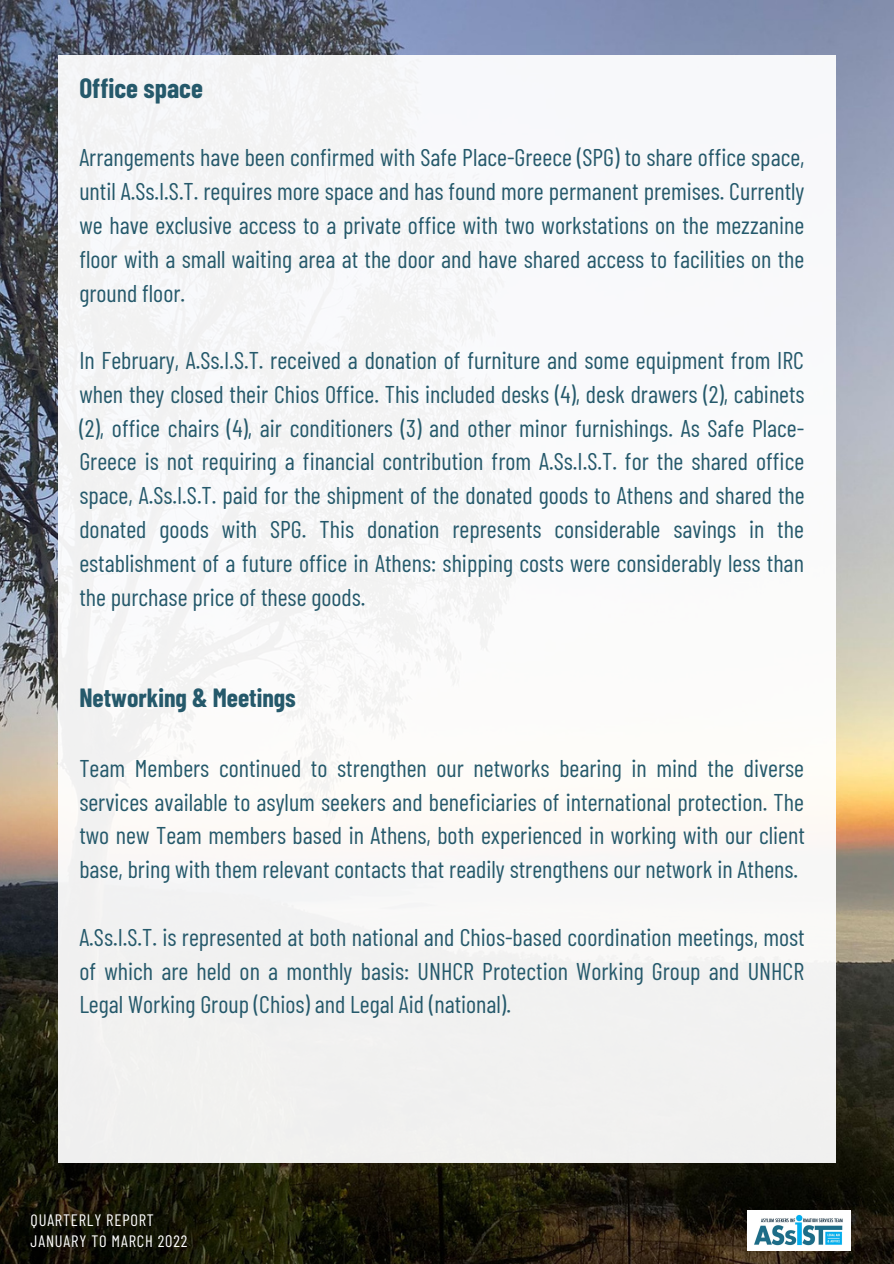
<style>
.page{position:relative;width:894px;height:1264px;background:#fff}
.page>*{position:absolute;margin:0;border:0;box-sizing:border-box;transform-origin:0 0}
.t1{font:700 27.3px "Barlow Condensed";color:#25596b}
.t2{font:700 25.8px "Barlow Condensed";color:#25596b}
.t3{font:24.3px/33.8px "Barlow Condensed";color:#25596b;text-align:justify}
.t4{font:16.5px "Barlow Condensed";letter-spacing:.05em;color:#fff}
</style>
<div class="page">
<img style="left:0;top:0;width:893px;height:1263px">
<img style="left:747px;top:1210px;width:102px;height:40px">
<div style="left:58px;top:55px;width:777px;height:1107px;background:#f7f8f7"></div>
<p class="t1" style="left:79px;top:70px;width:125px">Office space</p>
<p class="t3" style="left:79px;top:140px;width:726px">Arrangements have been confirmed with Safe Place-Greece (SPG) to share office space, until A.Ss.I.S.T. requires more space and has found more permanent premises. Currently we have exclusive access to a private office with two workstations on the mezzanine floor with a small waiting area at the door and have shared access to facilities on the ground floor.</p>
<p class="t3" style="left:79px;top:342px;width:726px">In February, A.Ss.I.S.T. received a donation of furniture and some equipment from IRC when they closed their Chios Office. This included desks (4), desk drawers (2), cabinets (2), office chairs (4), air conditioners (3) and other minor furnishings. As Safe Place-Greece is not requiring a financial contribution from A.Ss.I.S.T. for the shared office space, A.Ss.I.S.T. paid for the shipment of the donated goods to Athens and shared the donated goods with SPG. This donation represents considerable savings in the establishment of a future office in Athens: shipping costs were considerably less than the purchase price of these goods.</p>
<p class="t2" style="left:79px;top:681px;width:218px">Networking &amp; Meetings</p>
<p class="t3" style="left:79px;top:750px;width:726px">Team Members continued to strengthen our networks bearing in mind the diverse services available to asylum seekers and beneficiaries of international protection. The two new Team members based in Athens, both experienced in working with our client base, bring with them relevant contacts that readily strengthens our network in Athens.</p>
<p class="t3" style="left:79px;top:919px;width:726px">A.Ss.I.S.T. is represented at both national and Chios-based coordination meetings, most of which are held on a monthly basis: UNHCR Protection Working Group and UNHCR Legal Working Group (Chios) and Legal Aid (national).</p>
<p class="t4" style="left:31px;top:1209px;width:125px">QUARTERLY REPORT</p>
<p class="t4" style="left:31px;top:1230px;width:158px">JANUARY TO MARCH 2022</p>
</div>
